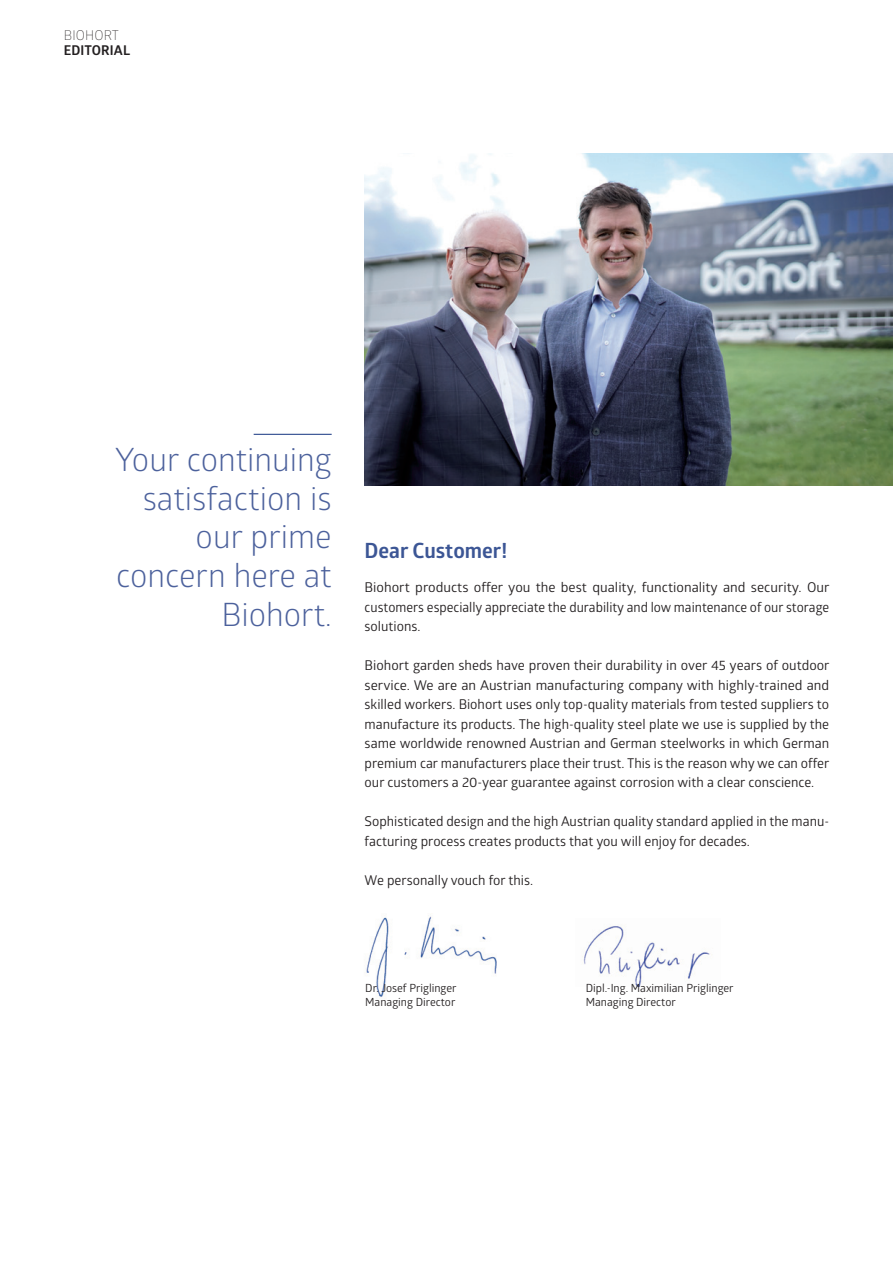
<style>
.page{position:relative;width:893px;height:1263px;background:#fff}
.page>*{position:absolute;margin:0;border:0;box-sizing:border-box;transform-origin:0 0}
.t1{font:32.25px/38.5px "Glober";color:#4c619c;text-align:right}
.t2{font:700 21px "Glober";color:#3c5695}
.t3{font:13.5px/19.5px "Glober";color:#231f20;text-align:justify}
.t4{font:700 13.5px "Glober";letter-spacing:.01em;color:#231f20}
.t5{font:300 13.5px "Glober";letter-spacing:.01em;color:#231f20}
.t6{font:11.25px/13.5px "Glober";color:#231f20}
</style>
<div class="page">
<img style="left:365px;top:153px;width:528px;height:333px">
<hr style="left:254px;top:434px;width:78px;height:1px;background:#3c5695">
<img style="left:366px;top:916px;width:131px;height:81px">
<img style="left:582px;top:926px;width:130px;height:60px">
<p class="t5" style="left:64px;top:26px;width:57px">BIOHORT</p>
<p class="t4" style="left:64px;top:41px;width:68px">EDITORIAL</p>
<h1 class="t1" style="left:115px;top:439px;width:218px">Your continuing satisfaction is our prime concern here at<br>Biohort.</h1>
<h2 class="t2" style="left:365px;top:536px;width:144px">Dear Customer!</h2>
<p class="t3" style="left:365px;top:577px;width:466px">Biohort products offer you the best quality, functionality and security. Our customers especially appreciate the durability and low maintenance of our storage solutions.</p>
<p class="t3" style="left:365px;top:655px;width:466px">Biohort garden sheds have proven their durability in over 45 years of outdoor service. We are an Austrian manufacturing company with highly-trained and skilled workers. Biohort uses only top-quality materials from tested suppliers to manufacture its products. The high-quality steel plate we use is supplied by the same worldwide renowned Austrian and German steelworks in which German premium car manufacturers place their trust. This is the reason why we can offer our customers a 20-year guarantee against corrosion with a clear conscience.</p>
<p class="t3" style="left:365px;top:811px;width:466px">Sophisticated design and the high Austrian quality standard applied in the manu&shy;facturing process creates products that you will enjoy for decades.</p>
<p class="t3" style="left:365px;top:870px;width:170px">We personally vouch for this.</p>
<p class="t6" style="left:365px;top:981px;width:93px">Dr. Josef Priglinger<br>Managing Director</p>
<p class="t6" style="left:586px;top:981px;width:149px">Dipl.-Ing. Maximilian Priglinger<br>Managing Director</p>
</div>
